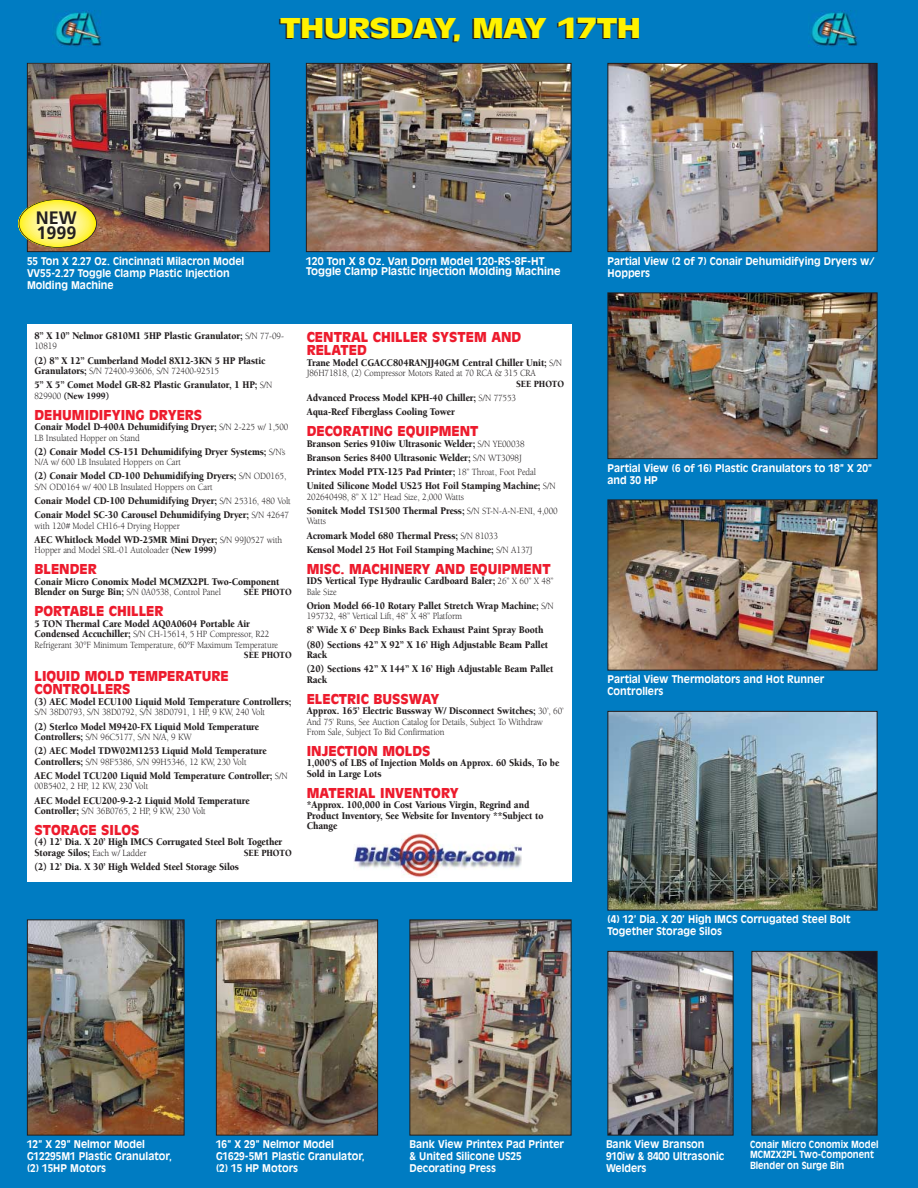
<style>
.page{position:relative;width:918px;height:1188px;background:#fff}
.page>*{position:absolute;margin:0;border:0;box-sizing:border-box;transform-origin:0 0}
.t1{font:900 27px "Antique Olive";letter-spacing:-.02em;color:#fff200;scale:1.25 1}
.t2{font:700 18px/15px "Frutiger";color:#231f20}
.t3{font:900 13.5px/13.6px "Antique Olive";color:#ed1b2d}
.t4{font:900 10.5px/14.1px "Berkeley";letter-spacing:-.01em;color:#231f20;scale:.9 1}
.t5{font:700 10.5px/12px "Antique Olive";color:#fff;scale:.95 1}
.t6{font:700 10.5px/10.5px "Antique Olive";color:#fff}
.t7{font:9.75px/10.5px "Berkeley";letter-spacing:-.01em;color:#231f20;scale:.9 1}
.t8{font:700 9.75px/10.5px "Antique Olive";color:#fff;scale:.9 1}
.t9{font:900 9.75px "Berkeley";letter-spacing:-.01em;color:#231f20;scale:.9 1}
.s1{font-weight:400;font-size:9.75px}
.s2{font-weight:900;font-size:10.5px}
.s3{font-weight:400}
.s4{font-weight:900}
</style>
<div class="page">
<img style="left:0;top:0;width:918px;height:1188px">
<h2 class="t2" style="left:36px;top:211px;width:43px">NEW<br>1999</h2>
<h1 class="t1" style="left:280px;top:17px;width:290px">THURSDAY, MAY 17TH</h1>
<p class="t5" style="left:27px;top:255px;width:230px">55 Ton X 2.27 Oz. Cincinnati Milacron Model<br>VV55-2.27 Toggle Clamp Plastic Injection<br>Molding Machine</p>
<p class="t6" style="left:306px;top:256px;width:256px">120 Ton X 8 Oz. Van Dorn Model 120-RS-8F-HT<br>Toggle Clamp Plastic Injection Molding Machine</p>
<p class="t4" style="left:34px;top:329px;width:279px">8” X 10” Nelmor G810M1 5HP Plastic Granulator; <span class="s1">S/N 77-09-</span></p>
<p class="t7" style="left:35px;top:342px;width:26px">10819</p>
<p class="t4" style="left:34px;top:354px;width:258px">(2) 8” X 12” Cumberland Model 8X12-3KN 5 HP Plastic</p>
<p class="t7" style="left:34px;top:367px;width:207px"><span class="s2">Granulators;</span> S/N 72400-93606, S/N 72400-92515</p>
<p class="t4" style="left:34px;top:379px;width:266px">5” X 5” Comet Model GR-82 Plastic Granulator, 1 HP; <span class="s1">S/N</span></p>
<p class="t9" style="left:35px;top:392px;width:84px"><span class="s3">829900</span> (New 1999)</p>
<p class="t3" style="left:34px;top:409px;width:169px">DEHUMIDIFYING DRYERS</p>
<p class="t4" style="left:34px;top:421px;width:284px">Conair Model D-400A Dehumidifying Dryer; <span class="s1">S/N 2-225 w/ 1,500</span></p>
<p class="t7" style="left:34px;top:433px;width:119px">LB Insulated Hopper on Stand</p>
<p class="t4" style="left:34px;top:445px;width:280px">(2) Conair Model CS-151 Dehumidifying Dryer Systems; <span class="s1">S/N’s</span></p>
<p class="t7" style="left:35px;top:458px;width:165px">N/A w/ 600 LB Insulated Hoppers on Cart</p>
<p class="t4" style="left:34px;top:470px;width:281px">(2) Conair Model CD-100 Dehumidifying Dryers; <span class="s1">S/N OD0165,</span></p>
<p class="t7" style="left:35px;top:483px;width:199px">S/N OD0164 w/ 400 LB Insulated Hoppers on Cart</p>
<p class="t4" style="left:34px;top:495px;width:286px">Conair Model CD-100 Dehumidifying Dryer; <span class="s1">S/N 25316, 480 Volt<br></span>Conair Model SC-30 Carousel Dehumidifying Dryer; <span class="s1">S/N 42647</span></p>
<p class="t7" style="left:34px;top:521px;width:163px">with 120# Model CH16-4 Drying Hopper</p>
<p class="t4" style="left:34px;top:534px;width:277px">AEC Whitlock Model WD-25MR Mini Dryer; <span class="s1">S/N 99J0527 with</span></p>
<p class="t7" style="left:35px;top:546px;width:204px">Hopper and Model SRL-01 Autoloader <span class="s4">(New 1999)</span></p>
<p class="t3" style="left:34px;top:563px;width:64px">BLENDER</p>
<p class="t4" style="left:34px;top:575px;width:274px">Conair Micro Conomix Model MCMZX2PL Two-Component</p>
<p class="t7" style="left:34px;top:588px;width:209px"><span class="s2">Blender on Surge Bin;</span> S/N 0A0538, Control Panel</p>
<p class="t9" style="left:244px;top:588px;width:55px">SEE PHOTO</p>
<p class="t3" style="left:34px;top:605px;width:131px">PORTABLE CHILLER</p>
<p class="t4" style="left:34px;top:617px;width:241px">5 TON Thermal Care Model AQ0A0604 Portable Air</p>
<p class="t7" style="left:34px;top:630px;width:272px"><span class="s2">Condensed Accuchiller;</span> S/N CH-15614, 5 HP Compressor, R22<br>Refrigerant 30°F Minimum Temperature, 60°F Maximum Temperature</p>
<p class="t9" style="left:244px;top:651px;width:55px">SEE PHOTO</p>
<p class="t3" style="left:34px;top:670px;width:196px">LIQUID MOLD TEMPERATURE<br>CONTROLLERS</p>
<p class="t4" style="left:34px;top:695px;width:287px">(3) AEC Model ECU100 Liquid Mold Temperature Controllers;</p>
<p class="t7" style="left:34px;top:708px;width:258px">S/N 38D0793, S/N 38D0792, S/N 38D0791, 1 HP, 9 KW, 240 Volt</p>
<p class="t4" style="left:34px;top:720px;width:251px">(2) Sterlco Model M9420-FX Liquid Mold Temperature</p>
<p class="t7" style="left:34px;top:733px;width:176px"><span class="s2">Controllers;</span> S/N 96C5177, S/N N/A, 9 KW</p>
<p class="t4" style="left:34px;top:745px;width:260px">(2) AEC Model TDW02M1253 Liquid Mold Temperature</p>
<p class="t7" style="left:34px;top:757px;width:237px"><span class="s2">Controllers;</span> S/N 98F5386, S/N 99H5346, 12 KW, 230 Volt</p>
<p class="t4" style="left:34px;top:769px;width:283px">AEC Model TCU200 Liquid Mold Temperature Controller; <span class="s1">S/N</span></p>
<p class="t7" style="left:34px;top:782px;width:128px">00B5402, 2 HP, 12 KW, 230 Volt</p>
<p class="t4" style="left:34px;top:794px;width:241px">AEC Model ECU200-9-2-2 Liquid Mold Temperature</p>
<p class="t7" style="left:34px;top:807px;width:192px"><span class="s2">Controller;</span> S/N 36B0765, 2 HP, 9 KW, 230 Volt</p>
<p class="t3" style="left:34px;top:824px;width:107px">STORAGE SILOS</p>
<p class="t4" style="left:34px;top:838px;width:277px;line-height:10.5px">(4) 12’ Dia. X 20’ High IMCS Corrugated Steel Bolt Together<br>Storage Silos; <span class="s1">Each w/ Ladder</span></p>
<p class="t9" style="left:244px;top:849px;width:55px">SEE PHOTO</p>
<p class="t4" style="left:34px;top:861px;width:229px">(2) 12’ Dia. X 30’ High Welded Steel Storage Silos</p>
<p class="t3" style="left:307px;top:331px;width:216px">CENTRAL CHILLER SYSTEM AND<br>RELATED</p>
<p class="t4" style="left:307px;top:357px;width:285px">Trane Model CGACC804RANJJ40GM Central Chiller Unit; <span class="s1">S/N</span></p>
<p class="t7" style="left:307px;top:369px;width:256px">J86H71818, (2) Compressor Motors Rated at 70 RCA &amp; 315 CRA</p>
<p class="t9" style="left:516px;top:380px;width:55px">SEE PHOTO</p>
<p class="t4" style="left:307px;top:392px;width:234px">Advanced Process Model KPH-40 Chiller; <span class="s1">S/N 77553<br></span>Aqua-Reef Fiberglass Cooling Tower</p>
<p class="t3" style="left:307px;top:425px;width:173px">DECORATING EQUIPMENT</p>
<p class="t4" style="left:307px;top:437px;width:278px">Branson Series 910iw Ultrasonic Welder; <span class="s1">S/N YE00038<br></span>Branson Series 8400 Ultrasonic Welder; <span class="s1">S/N WT3098J<br></span>Printex Model PTX-125 Pad Printer; <span class="s1">18” Throat, Foot Pedal </span>United Silicone Model US25 Hot Foil Stamping Machine; <span class="s1">S/N</span></p>
<p class="t7" style="left:307px;top:492px;width:176px">202640498, 8” X 12” Head Size, 2,000 Watts</p>
<p class="t4" style="left:307px;top:504px;width:280px">Sonitek Model TS1500 Thermal Press; <span class="s1">S/N ST-N-A-N-ENI, 4,000</span></p>
<p class="t7" style="left:307px;top:517px;width:23px">Watts</p>
<p class="t4" style="left:307px;top:529px;width:253px">Acromark Model 680 Thermal Press; <span class="s1">S/N 81033<br></span>Kensol Model 25 Hot Foil Stamping Machine; <span class="s1">S/N A137J</span></p>
<p class="t3" style="left:307px;top:562px;width:245px">MISC. MACHINERY AND EQUIPMENT</p>
<p class="t4" style="left:307px;top:575px;width:276px">IDS Vertical Type Hydraulic Cardboard Baler; <span class="s1">26” X 60” X 48”</span></p>
<p class="t7" style="left:307px;top:587px;width:35px">Bale Size</p>
<p class="t4" style="left:307px;top:599px;width:276px">Orion Model 66-10 Rotary Pallet Stretch Wrap Machine; <span class="s1">S/N</span></p>
<p class="t7" style="left:307px;top:612px;width:174px">195732, 48” Vertical Lift, 48” X 48” Platform</p>
<p class="t4" style="left:307px;top:624px;width:270px">8’ Wide X 6’ Deep Binks Back Exhaust Paint Spray Booth (80) Sections 42” X 92” X 16’ High Adjustable Beam Pallet</p>
<p class="t4" style="left:307px;top:649px;width:276px">Rack<br>(20) Sections 42” X 144” X 16’ High Adjustable Beam Pallet</p>
<p class="t4" style="left:307px;top:673px;width:24px">Rack</p>
<p class="t3" style="left:307px;top:693px;width:134px">ELECTRIC BUSSWAY</p>
<p class="t4" style="left:307px;top:705px;width:287px">Approx. 165’ Electric Bussway W/ Disconnect Switches; <span class="s1">30’, 60’</span></p>
<p class="t7" style="left:307px;top:717px;width:264px">And 75’ Runs, See Auction Catalog for Details, Subject To Withdraw<br>From Sale, Subject To Bid Confirmation</p>
<p class="t3" style="left:307px;top:745px;width:125px">INJECTION MOLDS</p>
<p class="t4" style="left:307px;top:759px;width:282px;line-height:10.5px">1,000’S of LBS of Injection Molds on Approx. 60 Skids, To be<br>Sold in Large Lots</p>
<p class="t3" style="left:307px;top:787px;width:154px">MATERIAL INVENTORY</p>
<p class="t4" style="left:307px;top:801px;width:265px;line-height:10.5px">*Approx. 100,000 in Cost Various Virgin, Regrind and<br>Product Inventory, See Website for Inventory **Subject to<br>Change</p>
<p class="t5" style="left:608px;top:255px;width:283px">Partial View (2 of 7) Conair Dehumidifying Dryers w/<br>Hoppers</p>
<p class="t5" style="left:608px;top:462px;width:280px">Partial View (6 of 16) Plastic Granulators to 18” X 20” and 30 HP</p>
<p class="t5" style="left:608px;top:674px;width:230px">Partial View Thermolators and Hot Runner<br>Controllers</p>
<p class="t5" style="left:608px;top:914px;width:257px">(4) 12’ Dia. X 20’ High IMCS Corrugated Steel Bolt<br>Together Storage Silos</p>
<p class="t5" style="left:27px;top:1139px;width:154px">12” X 29” Nelmor Model<br>G12295M1 Plastic Granulator, (2) 15HP Motors</p>
<p class="t5" style="left:216px;top:1139px;width:158px">16” X 29” Nelmor Model<br>G1629-5M1 Plastic Granulator, (2) 15 HP Motors</p>
<p class="t5" style="left:410px;top:1139px;width:164px">Bank View Printex Pad Printer &amp; United Silicone US25<br>Decorating Press</p>
<p class="t5" style="left:606px;top:1139px;width:126px">Bank View Branson<br>910iw &amp; 8400 Ultrasonic<br>Welders</p>
<p class="t8" style="left:750px;top:1139px;width:144px">Conair Micro Conomix Model<br>MCMZX2PL Two-Component<br>Blender on Surge Bin</p>
</div>
